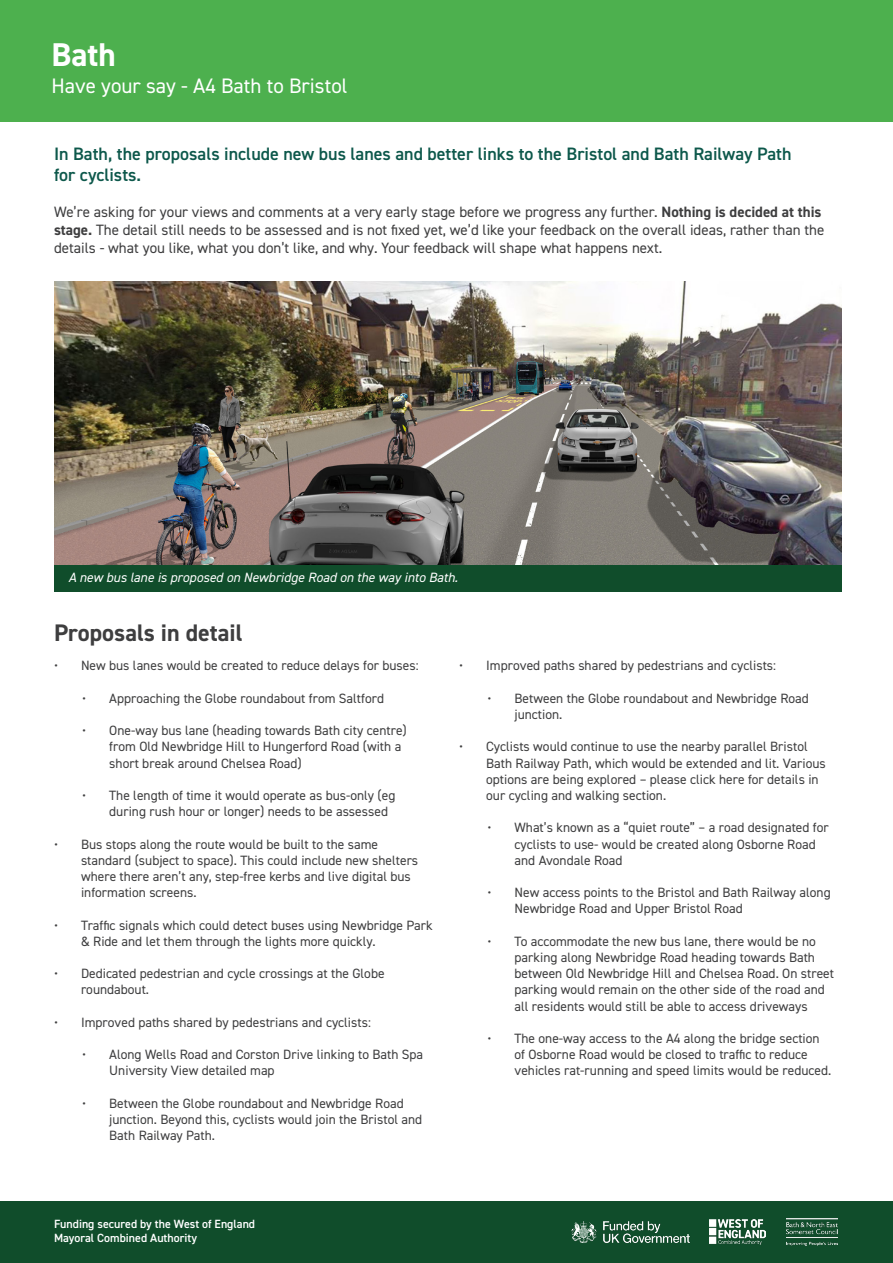
<style>
.page{position:relative;width:893px;height:1263px;background:#fff}
.page>*{position:absolute;margin:0;border:0;box-sizing:border-box;transform-origin:0 0}
.t1{font:700 33px "DIN2014";color:#fff}
.t2{font:700 24px "DIN2014";color:#3e3e3f}
.t3{font:21px "DIN2014";color:#fff}
.t4{font:600 18px/21.6px "DIN2014";color:#0d584b}
.t5{font:15px/18px "DIN2014";color:#3e3e3f}
.t6{font:13.5px/16.2px "DIN2014";color:#3e3e3f}
.t7{font:italic 13.5px "DIN2014";color:#fff}
.t8{font:600 12px/14.4px "DIN2014";color:#fff}
.s1{font-weight:700}
</style>
<div class="page">
<img style="left:54px;top:282px;width:787px;height:283px">
<div style="left:54px;top:565px;width:787px;height:27px;background:#104d2b"></div>
<div style="left:0;top:0;width:893px;height:122px;background:#4db04e"></div>
<div style="left:0;top:1201px;width:893px;height:62px;background:#104d2b"></div>
<img style="left:571px;top:1221px;width:119px;height:22px">
<img style="left:786px;top:1218px;width:52px;height:27px">
<img style="left:709px;top:1219px;width:56px;height:25px">
<p class="t1" style="left:52px;top:32px;width:66px">Bath</p>
<p class="t3" style="left:52px;top:73px;width:297px">Have your say - A4 Bath to Bristol</p>
<p class="t4" style="left:54px;top:142px;width:739px">In Bath, the proposals include new bus lanes and better links to the Bristol and Bath Railway Path for cyclists.</p>
<p class="t5" style="left:54px;top:203px;width:772px">We’re asking for your views and comments at a very early stage before we progress any further. <span class="s1">Nothing is decided at this stage.</span> The detail still needs to be assessed and is not fixed yet, we’d like your feedback on the overall ideas, rather than the details - what you like, what you don’t like, and why. Your feedback will shape what happens next.</p>
<p class="t7" style="left:68px;top:569px;width:391px">A new bus lane is proposed on Newbridge Road on the way into Bath.</p>
<p class="t2" style="left:54px;top:617px;width:190px">Proposals in detail</p>
<p class="t6" style="left:54px;top:657px;width:366px">• New bus lanes would be created to reduce delays for buses:</p>
<p class="t6" style="left:82px;top:690px;width:303px">• Approaching the Globe roundabout from Saltford</p>
<p class="t6" style="left:109px;top:722px;width:299px;text-indent:-27px">• One-way bus lane (heading towards Bath city centre) from Old Newbridge Hill to Hungerford Road (with a short break around Chelsea Road)</p>
<p class="t6" style="left:109px;top:787px;width:288px;text-indent:-27px">• The length of time it would operate as bus-only (eg during rush hour or longer) needs to be assessed</p>
<p class="t6" style="left:81px;top:835px;width:339px;text-indent:-27px">• Bus stops along the route would be built to the same standard (subject to space). This could include new shelters where there aren’t any, step-free kerbs and live digital bus information screens.</p>
<p class="t6" style="left:81px;top:916px;width:353px;text-indent:-27px">• Traffic signals which could detect buses using Newbridge Park &amp; Ride and let them through the lights more quickly.</p>
<p class="t6" style="left:81px;top:965px;width:305px;text-indent:-27px">• Dedicated pedestrian and cycle crossings at the Globe roundabout.</p>
<p class="t6" style="left:54px;top:1014px;width:318px">• Improved paths shared by pedestrians and cyclists:</p>
<p class="t6" style="left:109px;top:1046px;width:315px;text-indent:-27px">• Along Wells Road and Corston Drive linking to Bath Spa<br>University View detailed map</p>
<p class="t6" style="left:109px;top:1095px;width:314px;text-indent:-27px">• Between the Globe roundabout and Newbridge Road junction. Beyond this, cyclists would join the Bristol and<br>Bath Railway Path.</p>
<p class="t6" style="left:459px;top:657px;width:318px">• Improved paths shared by pedestrians and cyclists:</p>
<p class="t6" style="left:514px;top:690px;width:296px;text-indent:-27px">• Between the Globe roundabout and Newbridge Road junction.</p>
<p class="t6" style="left:486px;top:738px;width:341px;text-indent:-27px">• Cyclists would continue to use the nearby parallel Bristol Bath Railway Path, which would be extended and lit. Various options are being explored – please click here for details in our cycling and walking section.</p>
<p class="t6" style="left:514px;top:819px;width:316px;text-indent:-27px">• What’s known as a “quiet route” – a road designated for cyclists to use- would be created along Osborne Road and Avondale Road</p>
<p class="t6" style="left:514px;top:884px;width:318px;text-indent:-27px">• New access points to the Bristol and Bath Railway along<br>Newbridge Road and Upper Bristol Road</p>
<p class="t6" style="left:514px;top:933px;width:321px;text-indent:-27px">• To accommodate the new bus lane, there would be no parking along Newbridge Road heading towards Bath between Old Newbridge Hill and Chelsea Road. On street parking would remain on the other side of the road and all residents would still be able to access driveways</p>
<p class="t6" style="left:514px;top:1030px;width:318px;text-indent:-27px">• The one-way access to the A4 along the bridge section of Osborne Road would be closed to traffic to reduce vehicles rat-running and speed limits would be reduced.</p>
<p class="t8" style="left:54px;top:1216px;width:203px">Funding secured by the West of England<br>Mayoral Combined Authority</p>
</div>
